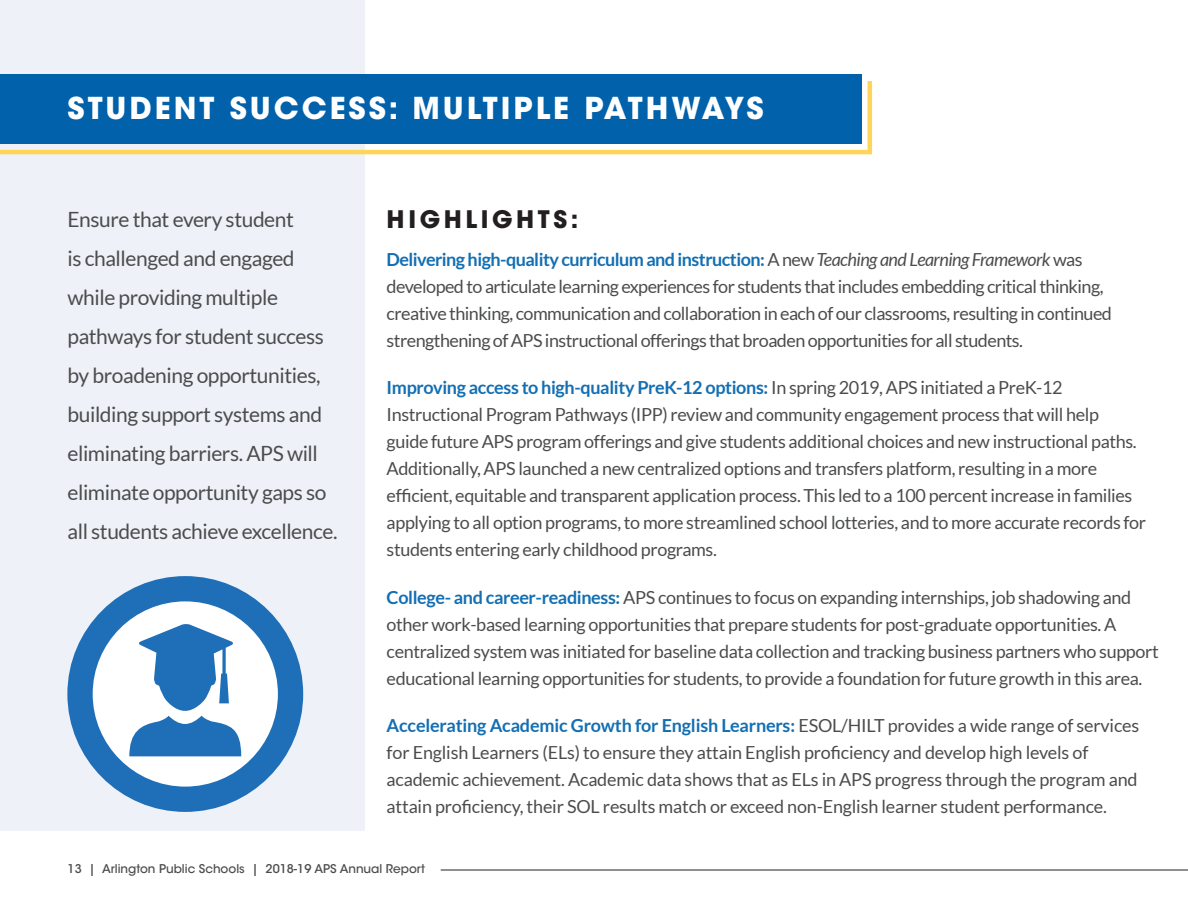
<style>
.page{position:relative;width:1188px;height:918px;background:#fff}
.page>*{position:absolute;margin:0;border:0;box-sizing:border-box;transform-origin:0 0}
.Page_Headers{font:700 30px "ITC Avant Garde Std";letter-spacing:.1em;color:#fff}
.t1{font:700 24px "ITC Avant Garde Std";letter-spacing:.15em;color:#231f20}
.body{font:21px/39px "Lato";letter-spacing:-.02em;color:#4b4c4d}
.body-2{font:18px/27px "Lato";letter-spacing:-.02em;color:#4b4c4d}
.t2{font:500 12px "ITC Avant Garde Std";color:#4b4c4d}
.s1{font-weight:700;color:#136fb3}
.s2{font-style:italic}
</style>
<div class="page">
<div style="left:0;top:0;width:364px;height:918px;background:#eef2f8"></div>
<svg style="left:0;top:76px;width:873px;height:81px;background:#2b78ae"></svg>
<div style="left:0;top:831px;width:432px;height:87px;background:#fff"></div>
<svg style="left:67px;top:576px;width:236px;height:236px"></svg>
<svg style="left:129px;top:624px;width:112px;height:132px;background:#7eacd6"></svg>
<hr style="left:441px;top:870px;width:747px;height:1px;background:#231f20">
<p class="Page_Headers" style="left:68px;top:89px;width:698px">STUDENT SUCCESS: MULTIPLE PATHWAYS</p>
<p class="body" style="left:68px;top:200px;width:272px">Ensure that every student<br>is challenged and engaged while providing multiple pathways for student success by broadening opportunities, building support systems and eliminating barriers. APS will eliminate opportunity gaps so all students achieve excellence.</p>
<h3 class="t1" style="left:387px;top:203px;width:193px">HIGHLIGHTS:</h3>
<p class="body-2" style="left:387px;top:246px;width:727px"><span class="s1">Delivering high-quality curriculum and instruction:</span> A new <span class="s2">Teaching and Learning Framework</span> was developed to articulate learning experiences for students that includes embedding critical thinking, creative thinking, communication and collaboration in each of our classrooms, resulting in continued strengthening of APS instructional offerings that broaden opportunities for all students.</p>
<p class="body-2" style="left:387px;top:374px;width:761px"><span class="s1">Improving access to high-quality PreK-12 options:</span> In spring 2019, APS initiated a PreK-12<br>Instructional Program Pathways (IPP) review and community engagement process that will help<br>guide future APS program offerings and give students additional choices and new instructional paths.<br>Additionally, APS launched a new centralized options and transfers platform, resulting in a more efficient, equitable and transparent application process. This led to a 100 percent increase in families applying to all option programs, to more streamlined school lotteries, and to more accurate records for students entering early childhood programs.</p>
<p class="body-2" style="left:387px;top:583px;width:774px"><span class="s1">College- and career-readiness:</span> APS continues to focus on expanding internships, job shadowing and other work-based learning opportunities that prepare students for post-graduate opportunities. A centralized system was initiated for baseline data collection and tracking business partners who support educational learning opportunities for students, to provide a foundation for future growth in this area.</p>
<p class="body-2" style="left:387px;top:712px;width:754px"><span class="s1">Accelerating Academic Growth for English Learners:</span> ESOL/HILT provides a wide range of services for English Learners (ELs) to ensure they attain English proficiency and develop high levels of academic achievement. Academic data shows that as ELs in APS progress through the program and attain proficiency, their SOL results match or exceed non-English learner student performance.</p>
<p class="t2" style="left:68px;top:861px;width:359px">13 | Arlington Public Schools | 2018-19 APS Annual Report</p>
</div>
